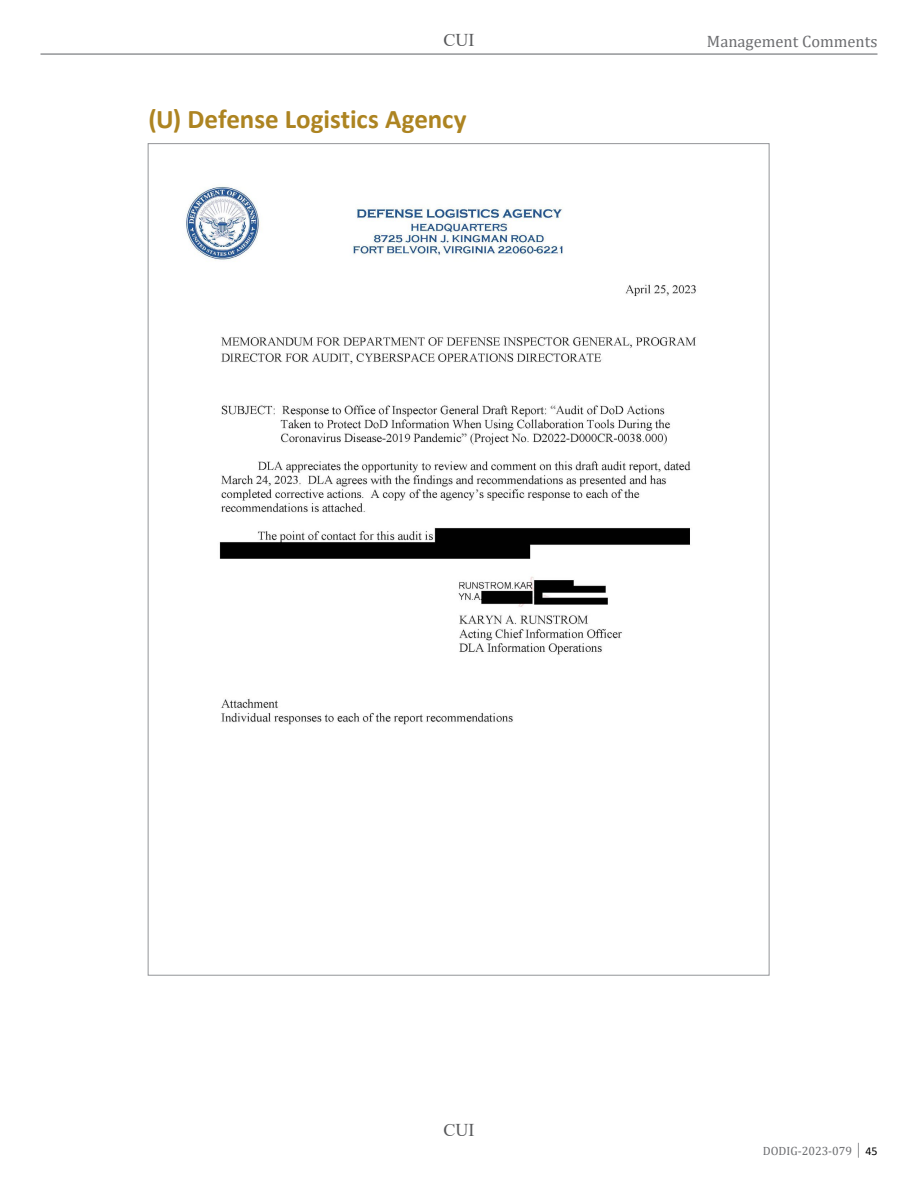
<style>
.page{position:relative;width:918px;height:1188px;background:#fff}
.page>*{position:absolute;margin:0;border:0;box-sizing:border-box;transform-origin:0 0}
.t1{font:700 27px "Calibri";color:#ad8421}
.t2{font:18px "Times New Roman";color:#58595b}
.t3{font:16.5px "Cambria";color:#6d6e71}
.t4{font:12px "Cambria";color:#6d6e71}
.s1{font-family:"Calibri";color:#000}
</style>
<div class="page">
<hr style="left:40px;top:53px;width:838px;height:2px;background:#939598">
<img style="left:186px;top:186px;width:510px;height:539px">
<p class="t2" style="left:444px;top:28px;width:32px">CUI</p>
<p class="t1" style="left:148px;top:100px;width:320px">(U) Defense Logistics Agency</p>
<p class="t3" style="left:707px;top:31px;width:172px">Management Comments</p>
<p class="t2" style="left:444px;top:1117px;width:32px">CUI</p>
<p class="t4" style="left:763px;top:1143px;width:116px">DODIG-2023-079 │ <span class="s1">45</span></p>
</div>
